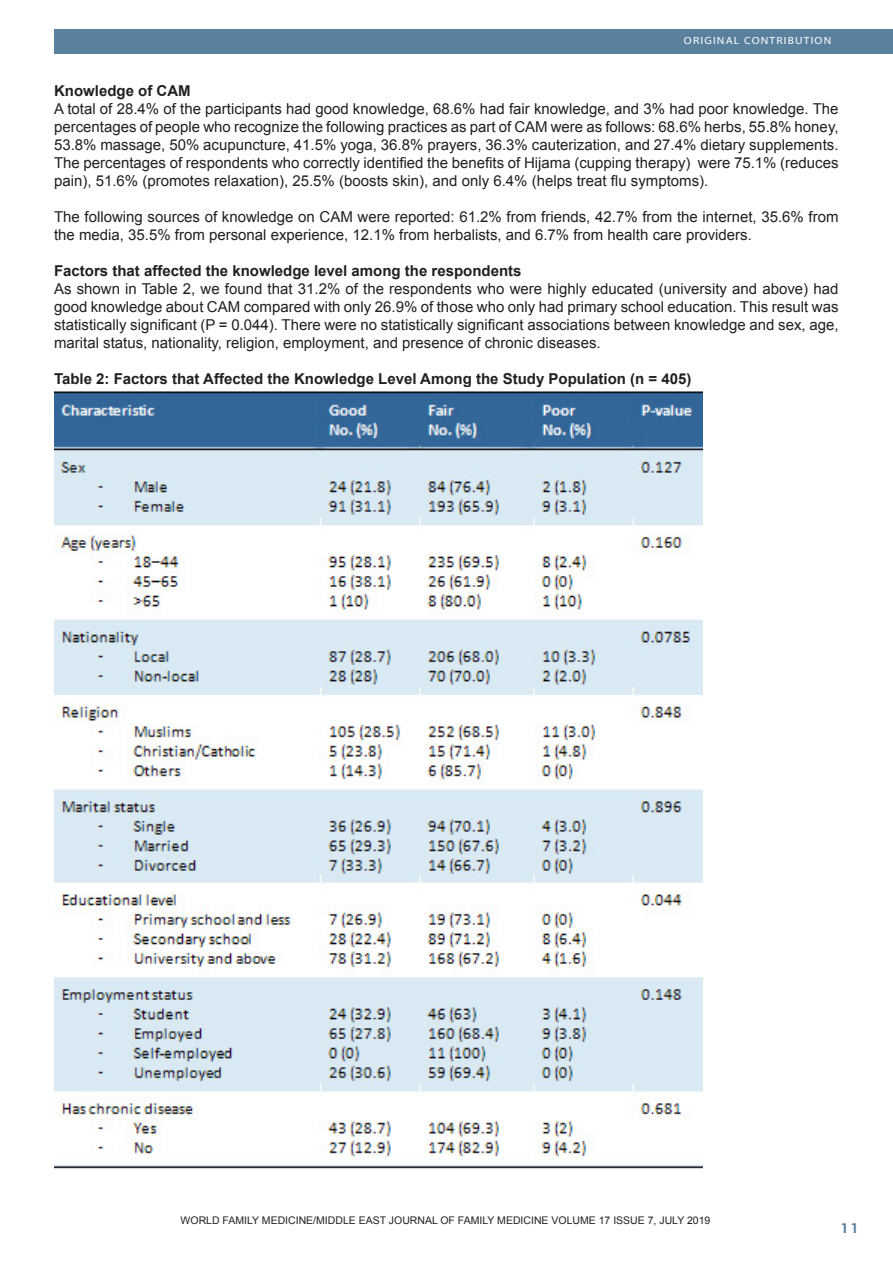
<style>
.page{position:relative;width:893px;height:1263px;background:#fff}
.page>*{position:absolute;margin:0;border:0;box-sizing:border-box;transform-origin:0 0}
.Footnote_Text{font:15px/18px "Arial";color:#231f20;text-align:justify}
.Footnote_Text-2{font:700 15px "Arial";color:#231f20}
.t1{font:700 13.5px "Century Gothic";color:#59809c;scale:1.1 1}
.Footnote_Text-3{font:10.5px "Arial";color:#231f20}
.t2{font:10.5px "Myriad";letter-spacing:.1em;color:#fff;scale:1.1 1}
</style>
<div class="page">
<div style="left:54px;top:30px;width:839px;height:24px;background:#59809c"></div>
<img style="left:54px;top:391px;width:648px;height:778px">
<p class="t2" style="left:684px;top:35px;width:135px">ORIGINAL CONTRIBUTION</p>
<p class="Footnote_Text-2" style="left:54px;top:81px;width:138px">Knowledge of CAM</p>
<p class="Footnote_Text" style="left:54px;top:100px;width:786px">A total of 28.4% of the participants had good knowledge, 68.6% had fair knowledge, and 3% had poor knowledge. The percentages of people who recognize the following practices as part of CAM were as follows: 68.6% herbs, 55.8% honey, 53.8% massage, 50% acupuncture, 41.5% yoga, 36.8% prayers, 36.3% cauterization, and 27.4% dietary supplements.<br>The percentages of respondents who correctly identified the benefits of Hijama (cupping therapy) were 75.1% (reduces pain), 51.6% (promotes relaxation), 25.5% (boosts skin), and only 6.4% (helps treat flu symptoms).</p>
<p class="Footnote_Text" style="left:54px;top:208px;width:786px">The following sources of knowledge on CAM were reported: 61.2% from friends, 42.7% from the internet, 35.6% from the media, 35.5% from personal experience, 12.1% from herbalists, and 6.7% from health care providers.</p>
<p class="Footnote_Text-2" style="left:54px;top:261px;width:469px">Factors that affected the knowledge level among the respondents</p>
<p class="Footnote_Text" style="left:54px;top:280px;width:786px">As shown in Table 2, we found that 31.2% of the respondents who were highly educated (university and above) had good knowledge about CAM compared with only 26.9% of those who only had primary school education. This result was statistically significant (P = 0.044). There were no statistically significant associations between knowledge and sex, age, marital status, nationality, religion, employment, and presence of chronic diseases.</p>
<p class="Footnote_Text-2" style="left:54px;top:369px;width:639px">Table 2: Factors that Affected the Knowledge Level Among the Study Population (n = 405)</p>
<p class="Footnote_Text-3" style="left:162px;top:1214px;width:569px">WORLD FAMILY MEDICINE/MIDDLE EAST JOURNAL OF FAMILY MEDICINE VOLUME 15 ISSUE10, DECEMBER 2017</p>
<p class="Footnote_Text-3" style="left:181px;top:1214px;width:531px">WORLD FAMILY MEDICINE/MIDDLE EAST JOURNAL OF FAMILY MEDICINE VOLUME 17 ISSUE 7, JULY 2019</p>
<p class="t1" style="left:840px;top:1218px;width:18px">11</p>
</div>
